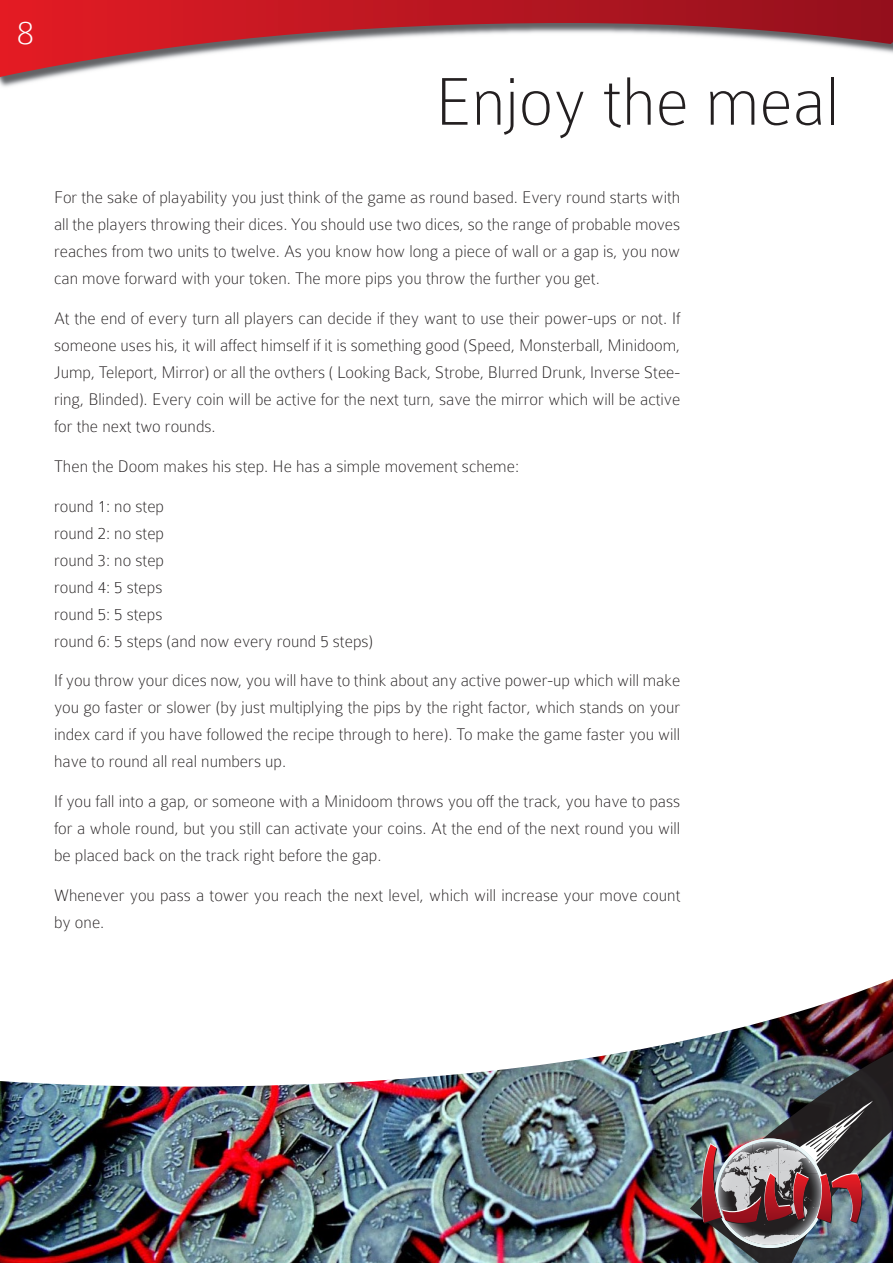
<style>
.page{position:relative;width:893px;height:1263px;background:#fff}
.page>*{position:absolute;margin:0;border:0;box-sizing:border-box;transform-origin:0 0}
.t1{font:100 72px "Colaborate";color:#231f20}
.t2{font:100 36px "Colaborate";color:#fff}
.t3{font:100 18px/27px "Colaborate";color:#231f20;text-align:justify}
</style>
<div class="page">
<img style="left:0;top:979px;width:893px;height:284px">
<svg style="left:0;top:0;width:893px;height:77px"></svg>
<img style="left:690px;top:1004px;width:203px;height:259px">
<img style="left:702px;top:1101px;width:171px;height:147px">
<h2 class="t2" style="left:17px;top:14px;width:18px">8</h2>
<h1 class="t1" style="left:435px;top:65px;width:406px">Enjoy the meal</h1>
<p class="t3" style="left:54px;top:184px;width:628px">For the sake of playability you just think of the game as round based. Every round starts with all the players throwing their dices. You should use two dices, so the range of probable moves reaches from two units to twelve. As you know how long a piece of wall or a gap is, you now can move forward with your token. The more pips you throw the further you get.</p>
<p class="t3" style="left:54px;top:305px;width:628px">At the end of every turn all players can decide if they want to use their power-ups or not. If someone uses his, it will affect himself if it is something good (Speed, Monsterball, Minidoom, Jump, Teleport, Mirror) or all the ovthers ( Looking Back, Strobe, Blurred Drunk, Inverse Stee&shy;ring, Blinded). Every coin will be active for the next turn, save the mirror which will be active for the next two rounds.</p>
<p class="t3" style="left:54px;top:452px;width:467px">Then the Doom makes his step. He has a simple movement scheme:</p>
<p class="t3" style="left:54px;top:492px;width:321px;text-align:left">round 1: no step<br>round 2: no step<br>round 3: no step<br>round 4: 5 steps<br>round 5: 5 steps<br>round 6: 5 steps (and now every round 5 steps)</p>
<p class="t3" style="left:54px;top:667px;width:628px">If you throw your dices now, you will have to think about any active power-up which will make you go faster or slower (by just multiplying the pips by the right factor, which stands on your index card if you have followed the recipe through to here). To make the game faster you will have to round all real numbers up.</p>
<p class="t3" style="left:54px;top:788px;width:628px">If you fall into a gap, or someone with a Minidoom throws you off the track, you have to pass for a whole round, but you still can activate your coins. At the end of the next round you will be placed back on the track right before the gap.</p>
<p class="t3" style="left:54px;top:881px;width:628px">Whenever you pass a tower you reach the next level, which will increase your move count by one.</p>
</div>
